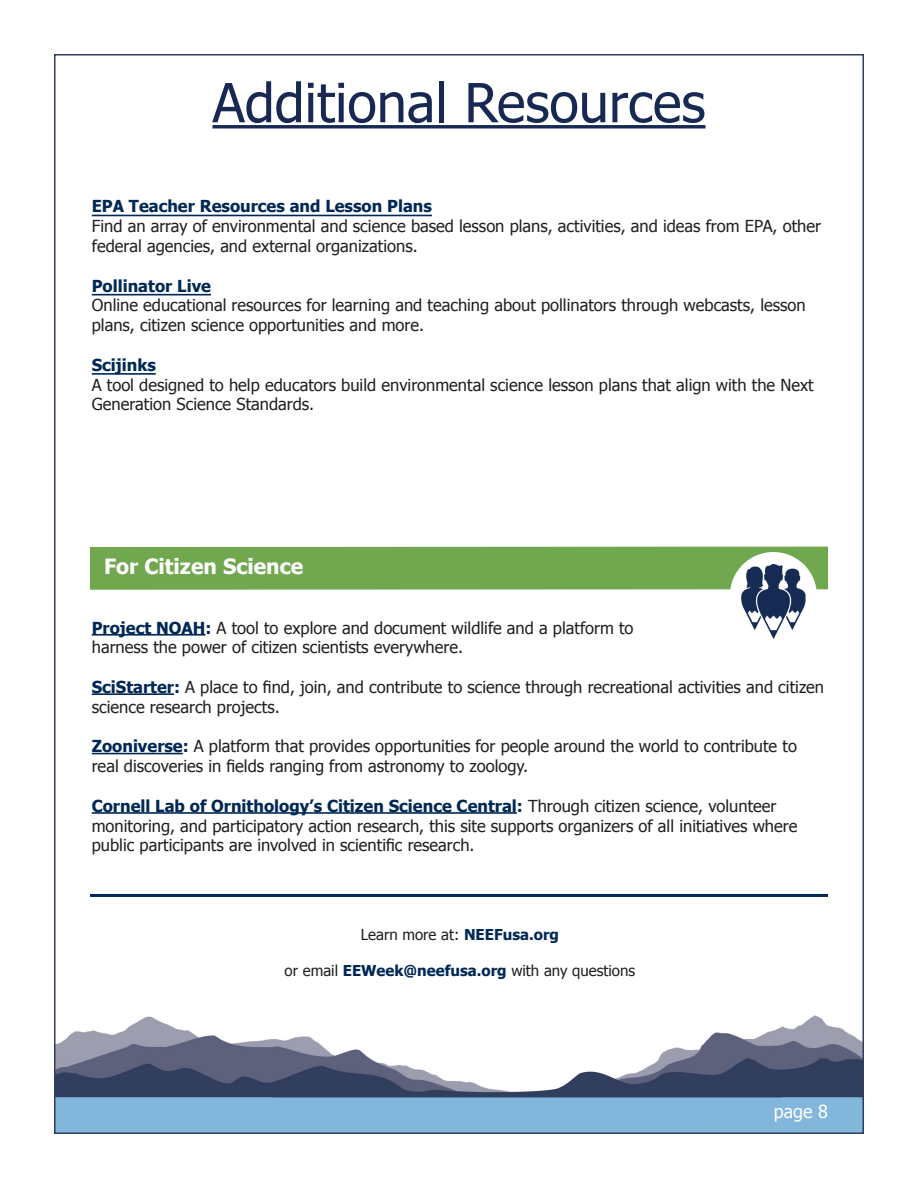
<style>
.page{position:relative;width:918px;height:1188px;background:#fff}
.page>*{position:absolute;margin:0;border:0;box-sizing:border-box;transform-origin:0 0}
.t1{font:54px "Tahoma";color:#172953}
.t2{font:700 21px "Tahoma";color:#fff}
.t3{font:18px "Tahoma";color:#fff}
.t4{font:16.5px/19.8px "Tahoma";color:#231f20}
.t5{font:15px "Tahoma";color:#231f20}
.s1{font-weight:700;color:#002856}
</style>
<div class="page">
<img style="left:57px;top:1016px;width:804px;height:115px">
<hr style="left:212px;top:125px;width:494px;height:3px;background:#172953">
<hr style="left:90px;top:894px;width:738px;height:3px;background:#002856">
<div style="left:90px;top:547px;width:738px;height:43px;background:#71a84f"></div>
<hr style="left:92px;top:634px;width:113px;height:2px;background:#002856">
<hr style="left:92px;top:693px;width:82px;height:2px;background:#002856">
<hr style="left:92px;top:753px;width:91px;height:1px;background:#002856">
<hr style="left:92px;top:812px;width:425px;height:2px;background:#002856">
<div style="left:730px;top:552px;width:87px;height:87px;background:#fff;border-radius:50%"></div>
<img style="left:741px;top:564px;width:65px;height:75px">
<hr style="left:92px;top:215px;width:340px;height:1px;background:#002856">
<hr style="left:92px;top:294px;width:119px;height:1px;background:#002856">
<hr style="left:92px;top:373px;width:64px;height:2px;background:#002856">
<p class="t1" style="left:212px;top:66px;width:494px">Additional Resources</p>
<p class="t4" style="left:92px;top:196px;width:731px"><span class="s1">EPA Teacher Resources and Lesson Plans<br></span>Find an array of environmental and science based lesson plans, activities, and ideas from EPA, other federal agencies, and external organizations.</p>
<p class="t4" style="left:92px;top:275px;width:715px"><span class="s1">Pollinator Live<br></span>Online educational resources for learning and teaching about pollinators through webcasts, lesson plans, citizen science opportunities and more.</p>
<p class="t4" style="left:92px;top:354px;width:723px"><span class="s1">Scijinks<br></span>A tool designed to help educators build environmental science lesson plans that align with the Next<br>Generation Science Standards.</p>
<p class="t2" style="left:104px;top:552px;width:201px">For Citizen Science</p>
<p class="t4" style="left:92px;top:617px;width:543px"><span class="s1">Project NOAH:</span> A tool to explore and document wildlife and a platform to</p>
<p class="t4" style="left:92px;top:637px;width:373px">harness the power of citizen scientists everywhere.</p>
<p class="t4" style="left:92px;top:676px;width:734px"><span class="s1">SciStarter:</span> A place to find, join, and contribute to science through recreational activities and citizen science research projects.</p>
<p class="t4" style="left:92px;top:736px;width:707px"><span class="s1">Zooniverse:</span> A platform that provides opportunities for people around the world to contribute to real discoveries in fields ranging from astronomy to zoology.</p>
<p class="t4" style="left:92px;top:795px;width:707px"><span class="s1">Cornell Lab of Ornithology’s Citizen Science Central:</span> Through citizen science, volunteer monitoring, and participatory action research, this site supports organizers of all initiatives where public participants are involved in scientific research.</p>
<p class="t5" style="left:361px;top:925px;width:200px">Learn more at: <span class="s1">NEEFusa.org</span></p>
<p class="t5" style="left:285px;top:961px;width:352px">or email <span class="s1">EEWeek@neefusa.org</span> with any questions</p>
<p class="t3" style="left:774px;top:1099px;width:56px">page 8</p>
</div>
